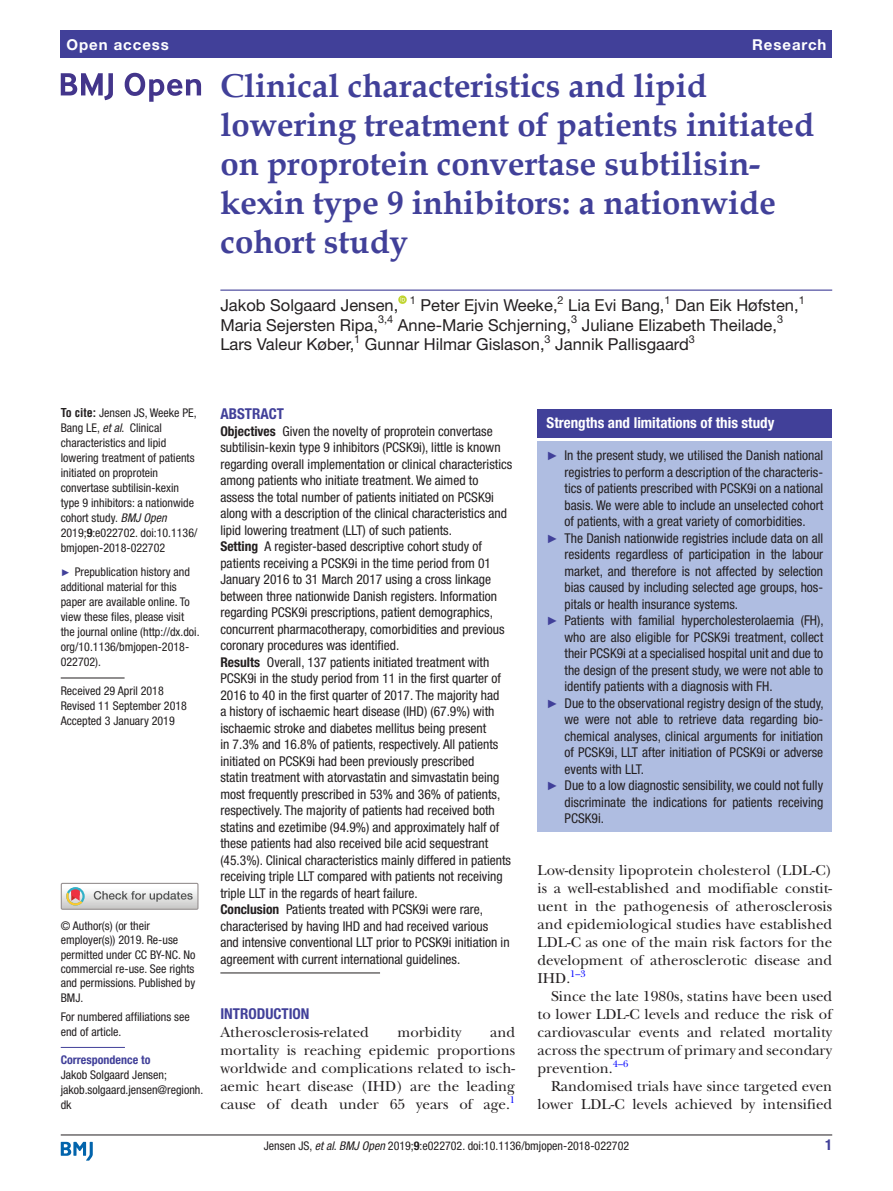
<style>
.page{position:relative;width:893px;height:1191px;background:#fff}
.page>*{position:absolute;margin:0;border:0;box-sizing:border-box;transform-origin:0 0}
.t1{font:700 33px/39px "Book Antiqua";color:#414099}
.t2{font:16.5px "Helvetica Neue LT Std";color:#231f20}
.t3{font:15px/18px "New Baskerville";color:#231f20;text-align:justify}
.t4{font:700 condensed 15px "Helvetica Neue LT Std";color:#fff}
.t5{font:700 condensed 15px "Helvetica Neue LT Std";color:#414099}
.t6{font:700 15px "Helvetica Neue LT Std";letter-spacing:.065em;color:#fff}
.t7{font:condensed 13.5px/16.5px "Helvetica Neue LT Std";color:#231f20}
.t8{font:condensed 12px/15px "Helvetica Neue LT Std";color:#231f20}
.t9{font:700 condensed 12px "Helvetica Neue LT Std";color:#414099}
.t10{font:10.95px "Helvetica Neue LT Std";color:#231f20}
.s1{font-family:"Helvetica LT Std";font-weight:700}
.s2{font-style:italic}
.s3{font-weight:700}
.s4{font-family:"Arial";font-stretch:normal;font-size:9.75px;color:#414099}
.s5{font-family:"Arial";font-stretch:normal;font-size:12px;color:#414099}
</style>
<div class="page">
<hr style="left:61px;top:1134px;width:771px;height:1px;background:#231f20">
<svg style="left:61px;top:1141px;width:32px;height:19px"></svg>
<div style="left:61px;top:31px;width:771px;height:27px;background:#414099"></div>
<hr style="left:220px;top:289px;width:612px;height:2px;background:#414099">
<svg style="left:398px;top:295px;width:9px;height:9px"></svg>
<hr style="left:61px;top:677px;width:64px;height:1px;background:#231f20">
<hr style="left:61px;top:1047px;width:64px;height:1px;background:#414099">
<svg style="left:61px;top:73px;width:52px;height:27px"></svg>
<svg style="left:125px;top:73px;width:76px;height:29px"></svg>
<div style="left:61px;top:882px;width:138px;height:27px;border:1px solid #969090"></div>
<svg style="left:61px;top:883px;width:137px;height:26px"></svg>
<hr style="left:220px;top:972px;width:160px;height:1px;background:#231f20">
<div style="left:538px;top:409px;width:294px;height:28px;background:#414099"></div>
<div style="left:538px;top:441px;width:294px;height:391px;background:#afbde1"></div>
<p class="t6" style="left:66px;top:35px;width:104px">Open access</p>
<p class="t6" style="left:752px;top:35px;width:76px">Research</p>
<h1 class="t1" style="left:220px;top:66px;width:595px">Clinical characteristics and lipid lowering treatment of patients initiated on proprotein convertase subtilisin&shy;kexin type 9 inhibitors: a nationwide cohort study</h1>
<p class="t2" style="left:220px;top:296px;width:179px">Jakob Solgaard Jensen,</p>
<p class="t10" style="left:410px;top:293px;width:8px">1</p>
<p class="t2" style="left:420px;top:296px;width:139px">Peter Ejvin Weeke,</p>
<p class="t10" style="left:558px;top:293px;width:8px">2</p>
<p class="t2" style="left:568px;top:296px;width:98px">Lia Evi Bang,</p>
<p class="t10" style="left:665px;top:293px;width:8px">1</p>
<p class="t2" style="left:675px;top:296px;width:125px">Dan Eik Høfsten,</p>
<p class="t10" style="left:799px;top:293px;width:8px">1</p>
<p class="t2" style="left:220px;top:315px;width:159px">Maria Sejersten Ripa,</p>
<p class="t10" style="left:378px;top:313px;width:17px">3,4</p>
<p class="t2" style="left:398px;top:315px;width:175px">Anne-Marie Schjerning,</p>
<p class="t10" style="left:571px;top:313px;width:8px">3</p>
<p class="t2" style="left:582px;top:315px;width:197px">Juliane Elizabeth Theilade,</p>
<p class="t10" style="left:777px;top:313px;width:8px">3</p>
<p class="t2" style="left:220px;top:335px;width:135px">Lars Valeur Køber,</p>
<p class="t10" style="left:354px;top:332px;width:8px">1</p>
<p class="t2" style="left:365px;top:335px;width:181px">Gunnar Hilmar Gislason,</p>
<p class="t10" style="left:545px;top:332px;width:8px">3</p>
<p class="t2" style="left:555px;top:335px;width:135px">Jannik Pallisgaard</p>
<p class="t10" style="left:689px;top:332px;width:8px">3</p>
<p class="t8" style="left:61px;top:405px;width:138px"><span class="s1">To cite:</span> Jensen JS, Weeke PE,<br>Bang LE, <span class="s2">et al</span>. Clinical characteristics and lipid lowering treatment of patients initiated on proprotein convertase subtilisin-kexin type 9 inhibitors: a nationwide cohort study. <span class="s2">BMJ Open<br></span>2019;<span class="s3">9</span>:e022702. doi:10.1136/ bmjopen-2018-022702</p>
<p class="t8" style="left:61px;top:564px;width:140px"><span class="s4">►</span> Prepublication history and additional material for this paper are available online. To view these files, please visit the journal online (http://dx.doi. org/10.1136/bmjopen-2018-<br>022702).</p>
<p class="t8" style="left:61px;top:683px;width:128px">Received 29 April 2018<br>Revised 11 September 2018<br>Accepted 3 January 2019</p>
<p class="t8" style="left:61px;top:918px;width:136px;line-height:14.4px">© Author(s) (or their employer(s)) 2019. Re-use permitted under CC BY-NC. No commercial re-use. See rights and permissions. Published by<br>BMJ.</p>
<p class="t8" style="left:61px;top:1009px;width:130px">For numbered affiliations see end of article.</p>
<p class="t9" style="left:61px;top:1052px;width:91px">Correspondence to</p>
<p class="t8" style="left:61px;top:1067px;width:144px">Jakob Solgaard Jensen; jakob.solgaard.jensen@regionh. dk</p>
<p class="t5" style="left:220px;top:405px;width:65px">Abstract</p>
<p class="t7" style="left:220px;top:423px;width:293px"><span class="s3">Objectives</span> Given the novelty of proprotein convertase subtilisin-kexin type 9 inhibitors (PCSK9i), little is known regarding overall implementation or clinical characteristics among patients who initiate treatment. We aimed to assess the total number of patients initiated on PCSK9i along with a description of the clinical characteristics and lipid lowering treatment (LLT) of such patients.<br><span class="s3">Setting</span> A register-based descriptive cohort study of patients receiving a PCSK9i in the time period from 01<br>January 2016 to 31 March 2017 using a cross linkage between three nationwide Danish registers. Information regarding PCSK9i prescriptions, patient demographics, concurrent pharmacotherapy, comorbidities and previous coronary procedures was identified.<br><span class="s3">Results</span> Overall, 137 patients initiated treatment with PCSK9i in the study period from 11 in the first quarter of 2016 to 40 in the first quarter of 2017. The majority had<br>a history of ischaemic heart disease (IHD) (67.9%) with ischaemic stroke and diabetes mellitus being present<br>in 7.3% and 16.8% of patients, respectively. All patients initiated on PCSK9i had been previously prescribed<br>statin treatment with atorvastatin and simvastatin being most frequently prescribed in 53% and 36% of patients, respectively. The majority of patients had received both statins and ezetimibe (94.9%) and approximately half of these patients had also received bile acid sequestrant (45.3%). Clinical characteristics mainly differed in patients receiving triple LLT compared with patients not receiving triple LLT in the regards of heart failure.<br><span class="s3">Conclusion</span> Patients treated with PCSK9i were rare, characterised by having IHD and had received various<br>and intensive conventional LLT prior to PCSK9i initiation in agreement with current international guidelines.</p>
<p class="t5" style="left:220px;top:1005px;width:91px">Introduction</p>
<p class="t3" style="left:220px;top:1023px;width:150px">Atherosclerosis-related</p>
<p class="t3" style="left:398px;top:1023px;width:65px">morbidity</p>
<p class="t3" style="left:220px;top:1023px;width:296px;text-indent:270px">and mortality is reaching epidemic proportions worldwide and complications related to isch&shy;aemic heart disease (IHD) are the leading cause of death under 65 years of age.<sup>1</sup></p>
<p class="t4" style="left:547px;top:414px;width:229px">Strengths and limitations of this study</p>
<p class="t7" style="left:547px;top:447px;width:278px"><span class="s5">►</span> In the present study, we utilised the Danish national</p>
<p class="t7" style="left:565px;top:463px;width:260px">registries to perform a description of the characteris-</p>
<p class="t7" style="left:565px;top:480px;width:260px">tics of patients prescribed with PCSK9i on a national</p>
<p class="t7" style="left:565px;top:496px;width:260px">basis. We were able to include an unselected cohort</p>
<p class="t7" style="left:565px;top:513px;width:243px">of patients, with a great variety of comorbidities.</p>
<p class="t7" style="left:547px;top:529px;width:278px"><span class="s5">►</span> The Danish nationwide registries include data on all</p>
<p class="t7" style="left:565px;top:546px;width:260px">residents regardless of participation in the labour</p>
<p class="t7" style="left:565px;top:562px;width:260px">market, and therefore is not affected by selection</p>
<p class="t7" style="left:565px;top:579px;width:260px">bias caused by including selected age groups, hos-</p>
<p class="t7" style="left:565px;top:595px;width:175px">pitals or health insurance systems.</p>
<p class="t7" style="left:547px;top:612px;width:279px"><span class="s5">►</span> Patients with familial hypercholesterolaemia (FH),</p>
<p class="t7" style="left:565px;top:628px;width:260px">who are also eligible for PCSK9i treatment, collect</p>
<p class="t7" style="left:565px;top:645px;width:260px">their PCSK9i at a specialised hospital unit and due to</p>
<p class="t7" style="left:565px;top:661px;width:260px">the design of the present study, we were not able to</p>
<p class="t7" style="left:565px;top:678px;width:210px">identify patients with a diagnosis with FH.</p>
<p class="t7" style="left:547px;top:694px;width:279px"><span class="s5">►</span> Due to the observational registry design of the study,</p>
<p class="t7" style="left:565px;top:711px;width:260px">we were not able to retrieve data regarding bio-</p>
<p class="t7" style="left:565px;top:727px;width:260px">chemical analyses, clinical arguments for initiation</p>
<p class="t7" style="left:565px;top:744px;width:260px">of PCSK9i, LLT after initiation of PCSK9i or adverse</p>
<p class="t7" style="left:565px;top:760px;width:81px">events with LLT.</p>
<p class="t7" style="left:547px;top:777px;width:278px"><span class="s5">►</span> Due to a low diagnostic sensibility, we could not fully</p>
<p class="t7" style="left:565px;top:793px;width:260px">discriminate the indications for patients receiving</p>
<p class="t7" style="left:565px;top:810px;width:41px">PCSK9i.</p>
<p class="t3" style="left:538px;top:861px;width:296px">Low-density lipoprotein cholesterol (LDL-C) is a well-established and modifiable constit&shy;uent in the pathogenesis of atherosclerosis and epidemiological studies have established LDL-C as one of the main risk factors for the development of atherosclerotic disease and IHD.<sup>1–3</sup></p>
<p class="t3" style="left:538px;top:987px;width:296px;text-indent:14px">Since the late 1980s, statins have been used to lower LDL-C levels and reduce the risk of cardiovascular events and related mortality across the spectrum of primary and secondary prevention.<sup>4–6</sup></p>
<p class="t3" style="left:538px;top:1077px;width:296px;text-align:right">Randomised trials have since targeted even lower LDL-C levels achieved by intensified</p>
<p class="t8" style="left:264px;top:1137px;width:367px">Jensen JS, <span class="s2">et al</span>. <span class="s2">BMJ Open</span> 2019;<span class="s3">9</span>:e022702. doi:10.1136/bmjopen-2018-022702</p>
<p class="t5" style="left:825px;top:1135px;width:9px">1</p>
</div>
